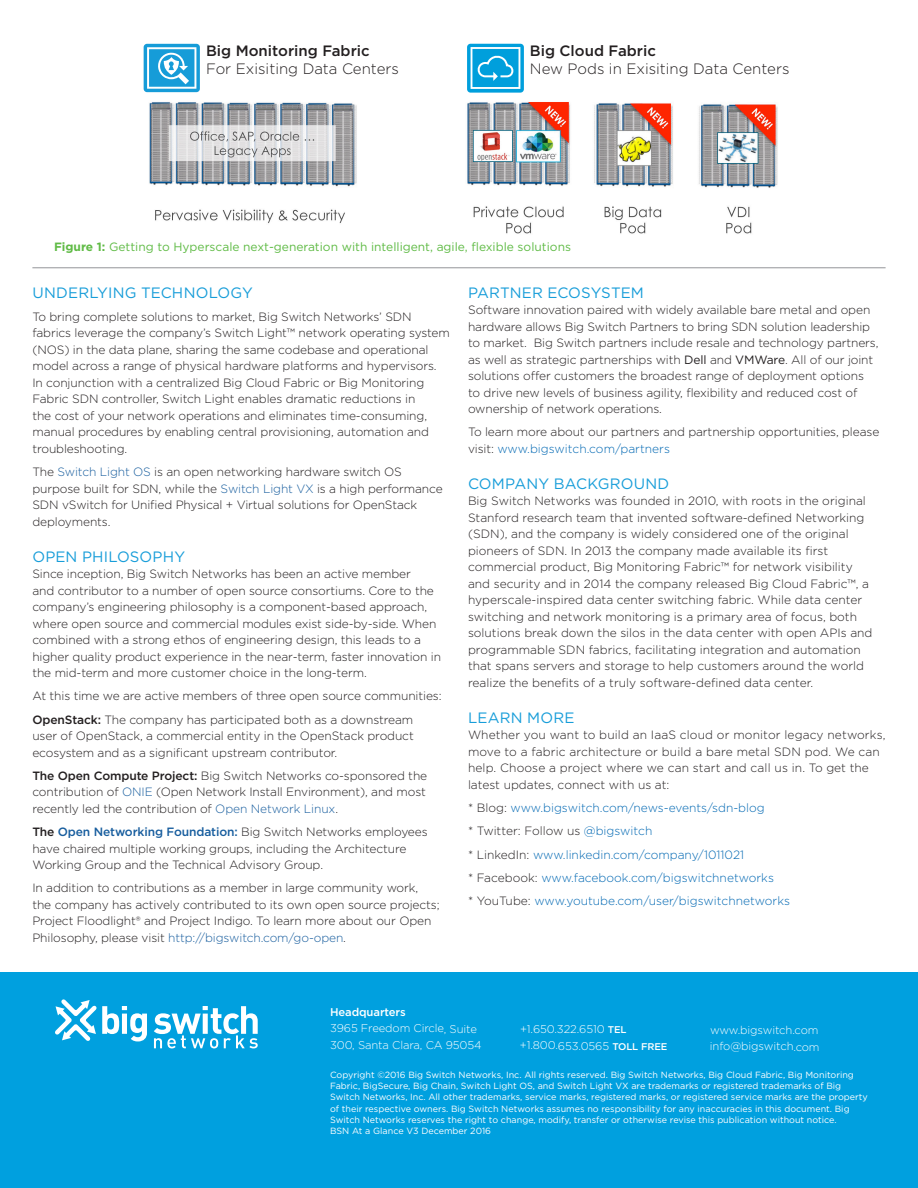
<style>
.page{position:relative;width:918px;height:1188px;background:#fff}
.page>*{position:absolute;margin:0;border:0;box-sizing:border-box;transform-origin:0 0}
.BS_Head_Body_1{font:15px "Gotham";letter-spacing:.01em;color:#179dd9}
.BS_Head_Body_2{font:300 15px "Gotham";color:#231f20}
.BS_Head_Body_2-2{font:500 15px "Gotham";color:#231f20}
.BS-body_text__main{font:15px "Gotham";letter-spacing:.015em;color:#179dd9}
.BS-body_text__main-2{font:300 12px/16.5px "Gotham";letter-spacing:-.01em;color:#231f20}
.BS-body_text__main-3{font:300 12px/16.5px "Gotham";letter-spacing:.01em;color:#231f20}
.BS-body_text__main-4{font:300 12px "Gotham";color:#0168b3}
.BS-caption_text{font:12px "Gotham";color:#60bb46}
.BS-body_text__main-5{font:300 11.25px/16.5px "Gotham";letter-spacing:-.015em;color:#fff}
.BS-body_text__main-6{font:500 11.25px "Gotham";letter-spacing:-.015em;color:#fff}
.BS-body_text__main-7{font:9px/11.2px "Gotham";color:#fff}
.s1{font-weight:700}
.s2{color:#175d9e}
.s3{font-weight:500}
.s4{font-weight:500;color:#175d9e}
.s5{font-weight:400}
.s6{color:#0168b3}
.s7{color:#231f20}
.s8{font-weight:500;font-size:9.75px}
</style>
<div class="page">
<img style="left:149px;top:102px;width:629px;height:132px">
<hr style="left:32px;top:268px;width:854px;height:1px;background:#939598">
<div style="left:144px;top:44px;width:56px;height:48px;background:#169cd8;border-radius:3px"></div>
<svg style="left:147px;top:47px;width:49px;height:42px"></svg>
<div style="left:467px;top:44px;width:57px;height:49px;background:linear-gradient(to right,#009fdc,#009fdc);border-radius:3px"></div>
<svg style="left:471px;top:47px;width:49px;height:42px"></svg>
<div style="left:0;top:972px;width:918px;height:216px;background:#00a0df"></div>
<svg style="left:55px;top:999px;width:92px;height:43px"></svg>
<svg style="left:154px;top:1006px;width:104px;height:42px"></svg>
<p class="BS_Head_Body_2-2" style="left:206px;top:40px;width:165px">Big Monitoring Fabric</p>
<p class="BS_Head_Body_2" style="left:206px;top:59px;width:194px">For Exisiting Data Centers</p>
<p class="BS_Head_Body_2-2" style="left:530px;top:40px;width:128px">Big Cloud Fabric</p>
<p class="BS_Head_Body_2" style="left:530px;top:59px;width:261px">New Pods in Exisiting Data Centers</p>
<p class="BS-caption_text" style="left:54px;top:239px;width:519px"><span class="s1">Figure 1:</span> Getting to Hyperscale next-generation with intelligent, agile, flexible solutions</p>
<p class="BS-body_text__main" style="left:32px;top:283px;width:222px">UNDERLYING TECHNOLOGY</p>
<p class="BS-body_text__main-2" style="left:32px;top:308px;width:419px">To bring complete solutions to market, Big Switch Networks’ SDN fabrics leverage the company’s Switch Light™ network operating system (NOS) in the data plane, sharing the same codebase and operational model across a range of physical hardware platforms and hypervisors.<br>In conjunction with a centralized Big Cloud Fabric or Big Monitoring Fabric SDN controller, Switch Light enables dramatic reductions in<br>the cost of your network operations and eliminates time-consuming, manual procedures by enabling central provisioning, automation and troubleshooting.</p>
<p class="BS-body_text__main-2" style="left:32px;top:463px;width:412px">The <span class="s2">Switch Light OS</span> is an open networking hardware switch OS purpose built for SDN, while the <span class="s2">Switch Light VX</span> is a high performance SDN vSwitch for Unified Physical + Virtual solutions for OpenStack deployments.</p>
<p class="BS_Head_Body_1" style="left:32px;top:547px;width:154px">OPEN PHILOSOPHY</p>
<p class="BS-body_text__main-2" style="left:32px;top:565px;width:410px">Since inception, Big Switch Networks has been an active member<br>and contributor to a number of open source consortiums. Core to the company’s engineering philosophy is a component-based approach, where open source and commercial modules exist side-by-side. When combined with a strong ethos of engineering design, this leads to a higher quality product experience in the near-term, faster innovation in the mid-term and more customer choice in the long-term.</p>
<p class="BS-body_text__main-2" style="left:32px;top:687px;width:411px">At this time we are active members of three open source communities:</p>
<p class="BS-body_text__main-2" style="left:32px;top:711px;width:383px;text-align:justify"><span class="s3">OpenStack:</span> The company has participated both as a downstream user of OpenStack, a commercial entity in the OpenStack product ecosystem and as a significant upstream contributor.</p>
<p class="BS-body_text__main-2" style="left:32px;top:767px;width:396px;text-align:justify"><span class="s3">The Open Compute Project:</span> Big Switch Networks co-sponsored the contribution of <span class="s2">ONIE</span> (Open Network Install Environment), and most recently led the contribution of <span class="s2">Open Network Linux</span>.</p>
<p class="BS-body_text__main-2" style="left:32px;top:823px;width:397px"><span class="s3">The</span> <span class="s4">Open Networking Foundation:</span> Big Switch Networks employees have chaired multiple working groups, including the Architecture<br>Working Group and the Technical Advisory Group.</p>
<p class="BS-body_text__main-2" style="left:32px;top:879px;width:409px">In addition to contributions as a member in large community work, the company has actively contributed to its own open source projects; Project Floodlight® and Project Indigo. To learn more about our Open Philosophy, please visit <span class="s2">http://bigswitch.com/go-open</span>.</p>
<p class="BS_Head_Body_1" style="left:468px;top:283px;width:177px">PARTNER ECOSYSTEM</p>
<p class="BS-body_text__main-2" style="left:468px;top:301px;width:412px">Software innovation paired with widely available bare metal and open hardware allows Big Switch Partners to bring SDN solution leadership to market. Big Switch partners include resale and technology partners, as well as strategic partnerships with <span class="s5">Dell</span> and <span class="s5">VMWare</span>. All of our joint solutions offer customers the broadest range of deployment options to drive new levels of business agility, flexibility and reduced cost of ownership of network operations.</p>
<p class="BS-body_text__main-2" style="left:468px;top:423px;width:413px">To learn more about our partners and partnership opportunities, please visit: <span class="s6">www.bigswitch.com/partners</span></p>
<p class="BS_Head_Body_1" style="left:468px;top:474px;width:203px">COMPANY BACKGROUND</p>
<p class="BS-body_text__main-2" style="left:468px;top:492px;width:406px">Big Switch Networks was founded in 2010, with roots in the original Stanford research team that invented software-defined Networking (SDN), and the company is widely considered one of the original pioneers of SDN. In 2013 the company made available its first commercial product, Big Monitoring Fabric™ for network visibility and security and in 2014 the company released Big Cloud Fabric™, a hyperscale-inspired data center switching fabric. While data center switching and network monitoring is a primary area of focus, both solutions break down the silos in the data center with open APIs and programmable SDN fabrics, facilitating integration and automation that spans servers and storage to help customers around the world realize the benefits of a truly software-defined data center.</p>
<p class="BS_Head_Body_1" style="left:468px;top:708px;width:108px">LEARN MORE</p>
<p class="BS-body_text__main-3" style="left:468px;top:726px;width:419px">Whether you want to build an IaaS cloud or monitor legacy networks, move to a fabric architecture or build a bare metal SDN pod. We can help. Choose a project where we can start and call us in. To get the latest updates, connect with us at:</p>
<p class="BS-body_text__main-4" style="left:468px;top:800px;width:298px"><span class="s7">* Blog:</span> www.bigswitch.com/news-events/sdn-blog</p>
<p class="BS-body_text__main-2" style="left:468px;top:822px;width:186px">* Twitter: Follow us <span class="s6">@bigswitch</span></p>
<p class="BS-body_text__main-4" style="left:468px;top:847px;width:278px"><span class="s7">* LinkedIn:</span> www.linkedin.com/company/1011021</p>
<p class="BS-body_text__main-4" style="left:468px;top:870px;width:308px"><span class="s7">* Facebook:</span> www.facebook.com/bigswitchnetworks</p>
<p class="BS-body_text__main-4" style="left:468px;top:893px;width:324px"><span class="s7">* YouTube:</span> www.youtube.com/user/bigswitchnetworks</p>
<p class="BS-body_text__main-6" style="left:330px;top:1004px;width:77px">Headquarters</p>
<p class="BS-body_text__main-5" style="left:330px;top:1020px;width:153px">3965 Freedom Circle, Suite<br>300, Santa Clara, CA 95054</p>
<p class="BS-body_text__main-5" style="left:520px;top:1020px;width:149px">+1.650.322.6510 <span class="s8">TEL </span>+1.800.653.0565 <span class="s8">TOLL FREE</span></p>
<p class="BS-body_text__main-5" style="left:710px;top:1021px;width:110px">www.bigswitch.com</p>
<p class="BS-body_text__main-5" style="left:710px;top:1038px;width:111px">info@bigswitch.com</p>
<p class="BS-body_text__main-7" style="left:330px;top:1069px;width:539px">Copyright ©2016 Big Switch Networks, Inc. All rights reserved. Big Switch Networks, Big Cloud Fabric, Big Monitoring Fabric, BigSecure, Big Chain, Switch Light OS, and Switch Light VX are trademarks or registered trademarks of Big Switch Networks, Inc. All other trademarks, service marks, registered marks, or registered service marks are the property of their respective owners. Big Switch Networks assumes no responsibility for any inaccuracies in this document. Big Switch Networks reserves the right to change, modify, transfer or otherwise revise this publication without notice.<br>BSN At a Glance V3 December 2016</p>
</div>
